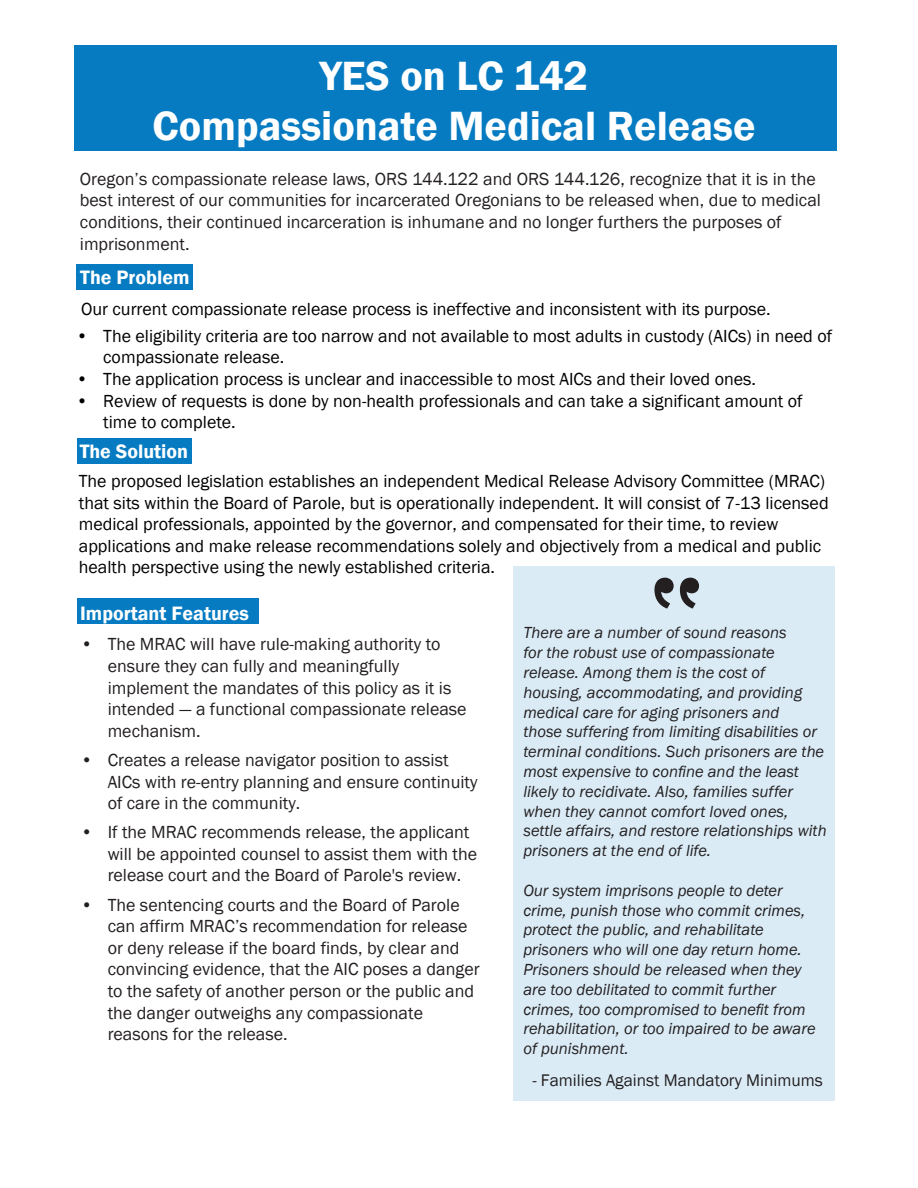
<style>
.page{position:relative;width:918px;height:1188px;background:#fff}
.page>*{position:absolute;margin:0;border:0;box-sizing:border-box;transform-origin:0 0}
.t1{font:600 42px/50.4px "Franklin Gothic";color:#fff;text-align:center}
.t2{font:600 19.95px "Franklin Gothic";color:#fff}
.t3{font:19.95px "Franklin Gothic Demi";color:#fff}
.t4{font:18px/21.6px "Franklin Gothic";color:#000}
.t5{font:18px/21.6px "Franklin Gothic";color:#231f20}
.t6{font:18px/21.6px "Franklin Gothic";color:#231f20}
.t7{font:17.25px "Franklin Gothic";color:#231f20}
.t8{font:italic 16.5px/19.8px "Franklin Gothic";color:#231f20}
.s1{font-family:"Franklin Gothic Demi";font-weight:400}
.s2{font-style:inherit}
</style>
<div class="page">
<div style="left:77px;top:438px;width:115px;height:26px;background:#067bc2"></div>
<div style="left:76px;top:264px;width:117px;height:26px;background:#067bc2"></div>
<div style="left:75px;top:45px;width:762px;height:106px;background:#067bc2"></div>
<div style="left:514px;top:566px;width:321px;height:535px;background:#daebf6"></div>
<svg style="left:654px;top:578px;width:45px;height:31px"></svg>
<div style="left:78px;top:599px;width:181px;height:25px;background:#067bc2"></div>
<p class="t1" style="left:153px;top:51px;width:604px">YES on LC 142<br>Compassionate Medical Release</p>
<p class="t5" style="left:80px;top:168px;width:743px">Oregon’s compassionate release laws, ORS 144.122 and ORS 144.126, recognize that it is in the best interest of our communities for incarcerated Oregonians to be released when, due to medical conditions, their continued incarceration is inhumane and no longer furthers the purposes of imprisonment.</p>
<p class="t2" style="left:80px;top:265px;width:111px">The <span class="s1">P</span>roblem</p>
<p class="t4" style="left:81px;top:299px;width:691px">Our current compassionate release process is ineffective and inconsistent with its purpose.</p>
<p class="t4" style="left:103px;top:325px;width:730px;text-indent:-27px">• The eligibility criteria are too narrow and not available to most adults in custody (AICs) in need of compassionate release.</p>
<p class="t4" style="left:76px;top:369px;width:681px">• The application process is unclear and inaccessible to most AICs and their loved ones.</p>
<p class="t4" style="left:103px;top:390px;width:701px;text-indent:-27px">• Review of requests is done by non-health professionals <span class="s2">and</span> can take a significant amount of time to complete.</p>
<p class="t2" style="left:80px;top:439px;width:110px">The <span class="s1">S</span>olution</p>
<p class="t4" style="left:79px;top:471px;width:751px">The proposed legislation establishes an independent Medical Release Advisory Committee (MRAC) that sits within the Board of Parole, but is operationally independent. It will consist of 7-13 licensed medical professionals, appointed by the governor, and compensated for their time, to review applications and make release recommendations solely and objectively from a medical and public health perspective using the newly established criteria.</p>
<p class="t3" style="left:80px;top:601px;width:170px">Important Features</p>
<p class="t5" style="left:108px;top:634px;width:360px;text-indent:-27px">• The MRAC will have rule-making authority to ensure they can fully and meaningfully implement the mandates of this policy as it is intended — a functional compassionate release mechanism.</p>
<p class="t5" style="left:108px;top:750px;width:371px;text-indent:-27px">• Creates a release navigator position to assist<br>AICs with re-entry planning and ensure continuity of care in the community.</p>
<p class="t6" style="left:108px;top:822px;width:371px;text-indent:-27px"><span class="s2">•</span> If the MRAC recommends release, the applicant will be appointed counsel to assist them with the release court and the Board of Parole's review.</p>
<p class="t6" style="left:108px;top:894px;width:374px;text-indent:-27px"><span class="s2">•</span> The sentencing courts and the Board of Parole can affirm MRAC’s recommendation for release or deny release if the board finds, by clear and convincing evidence, that the AIC poses a danger to the safety of another person or the public and the danger outweighs any compassionate reasons for the release.</p>
<p class="t8" style="left:523px;top:623px;width:305px">There are a number of sound reasons<br>for the robust use of compassionate release. Among them is the cost of housing, accommodating, and providing medical care for aging prisoners and<br>those suffering from limiting disabilities or terminal conditions. Such prisoners are the most expensive to confine and the least likely to recidivate. Also, families suffer when they cannot comfort loved ones, settle affairs, and restore relationships with prisoners at the end of life.</p>
<p class="t8" style="left:523px;top:881px;width:294px">Our system imprisons people to deter crime, punish those who commit crimes, protect the public, and rehabilitate prisoners who will one day return home.<br>Prisoners should be released when they are too debilitated to commit further crimes, too compromised to benefit from rehabilitation, or too impaired to be aware of punishment.</p>
<p class="t7" style="left:532px;top:1070px;width:292px"><span class="s2">-</span> Families Against Mandatory Minimums</p>
</div>
